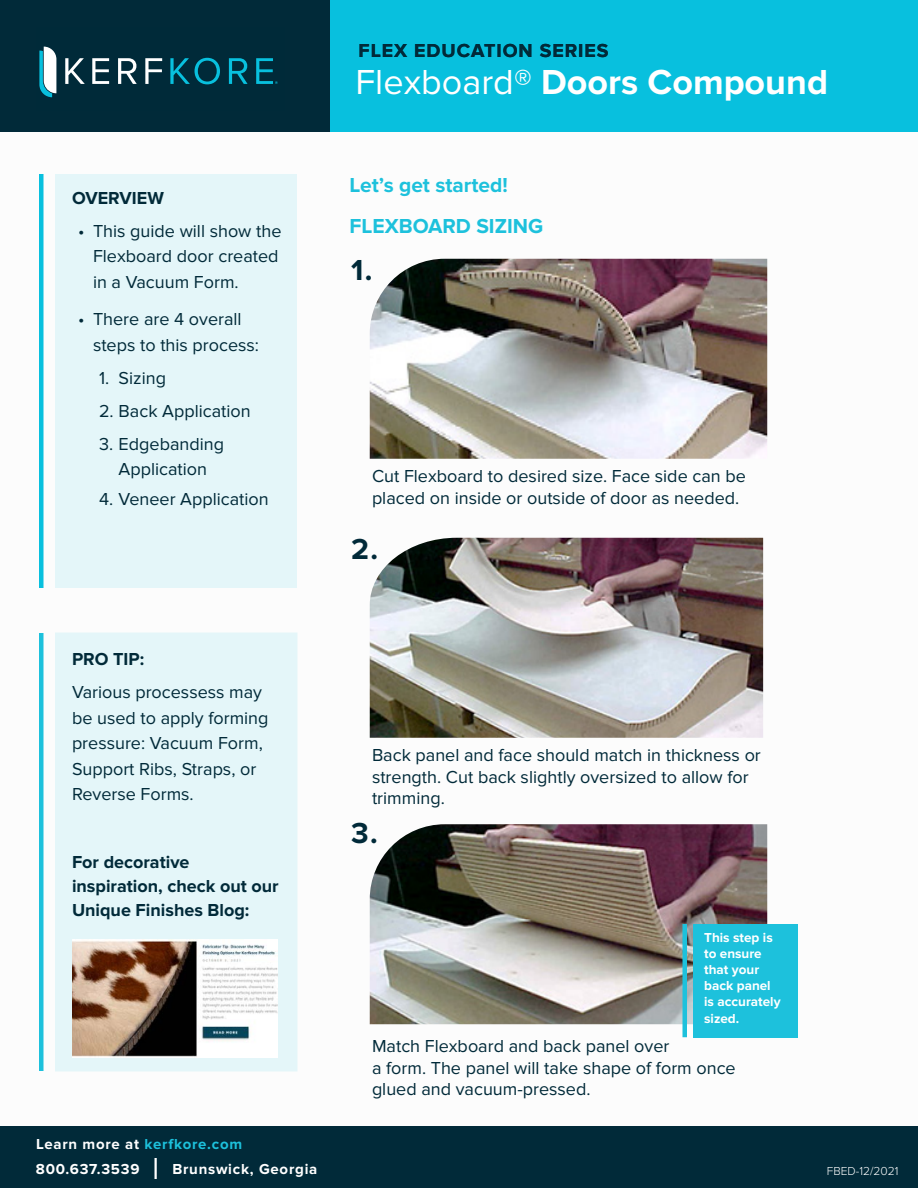
<style>
.page{position:relative;width:918px;height:1188px;background:#fff}
.page>*{position:absolute;margin:0;border:0;box-sizing:border-box;transform-origin:0 0}
.t1{font:700 36px "Proxima Nova";color:#fff}
.t2{font:700 30px "Proxima Nova";color:#012a39}
.Paragraph_Style_1{font:700 21px "Proxima Nova";color:#1dc1dc}
.t3{font:700 19.5px "Proxima Nova";letter-spacing:.05em;color:#012a39}
.Paragraph_Style_1-2{font:18px/25.5px "Proxima Nova";color:#012a39}
.t4{font:700 18px/24px "Proxima Nova";color:#012a39}
.t5{font:700 15px "Proxima Nova";letter-spacing:.05em;color:#fff}
.t6{font:700 15px "Proxima Nova";letter-spacing:.05em;color:#1dc1dc}
.Paragraph_Style_1-3{font:700 13.5px/16.2px "Proxima Nova";color:#fff}
.t7{font:300 12px "Proxima Nova";color:#fff}
.s1{font-weight:400}
.s2{color:#fff}
</style>
<div class="page">
<div style="left:55px;top:174px;width:242px;height:414px;background:#e4f6f9"></div>
<div style="left:312px;top:0;width:606px;height:132px;background:#08c0de"></div>
<div style="left:0;top:0;width:330px;height:132px;background:#012a39"></div>
<div style="left:39px;top:174px;width:5px;height:414px;background:#08c0de"></div>
<div style="left:0;top:1126px;width:918px;height:62px;background:#012a39"></div>
<div style="left:39px;top:633px;width:5px;height:438px;background:#1dc1dc"></div>
<div style="left:55px;top:633px;width:242px;height:438px;background:#e4f6f9"></div>
<img style="left:370px;top:259px;width:397px;height:200px">
<img style="left:370px;top:824px;width:397px;height:200px">
<div style="left:693px;top:924px;width:105px;height:113px;background:#1dc1dc"></div>
<div style="left:682px;top:924px;width:5px;height:113px;background:#1dc1dc"></div>
<img style="left:370px;top:538px;width:393px;height:200px">
<hr style="left:154px;top:1158px;width:3px;height:21px;background:#fff">
<svg style="left:65px;top:58px;width:20px;height:26px"></svg>
<svg style="left:92px;top:58px;width:17px;height:26px"></svg>
<svg style="left:118px;top:58px;width:19px;height:26px"></svg>
<svg style="left:145px;top:58px;width:17px;height:26px"></svg>
<svg style="left:170px;top:58px;width:50px;height:26px"></svg>
<svg style="left:229px;top:58px;width:19px;height:26px"></svg>
<svg style="left:39px;top:47px;width:17px;height:50px"></svg>
<svg style="left:256px;top:58px;width:22px;height:26px"></svg>
<img style="left:72px;top:939px;width:206px;height:119px">
<p class="t3" style="left:359px;top:39px;width:252px">FLEX EDUCATION SERIES</p>
<p class="t4" style="left:72px;top:186px;width:93px">OVERVIEW</p>
<p class="Paragraph_Style_1-2" style="left:93px;top:218px;width:190px;text-indent:-15px">• This guide will show the<br>Flexboard door created in a Vacuum Form.</p>
<p class="Paragraph_Style_1-2" style="left:93px;top:307px;width:168px;text-indent:-15px">• There are 4 overall steps to this process:</p>
<p class="Paragraph_Style_1-2" style="left:99px;top:365px;width:69px">1. Sizing</p>
<p class="Paragraph_Style_1-2" style="left:99px;top:398px;width:153px">2. Back Application</p>
<p class="Paragraph_Style_1-2" style="left:99px;top:431px;width:127px;text-align:center">3. Edgebanding<br>Application</p>
<p class="Paragraph_Style_1-2" style="left:99px;top:487px;width:171px">4. Veneer Application</p>
<p class="t4" style="left:72px;top:648px;width:74px">PRO TIP:</p>
<p class="Paragraph_Style_1-2" style="left:72px;top:680px;width:198px">Various processess may be used to apply forming pressure: Vacuum Form,<br>Support Ribs, Straps, or<br>Reverse Forms.</p>
<p class="t4" style="left:72px;top:850px;width:208px">For decorative inspiration, check out our<br>Unique Finishes Blog:</p>
<p class="t1" style="left:356px;top:62px;width:474px"><span class="s1">Flexboard®</span> Doors Compound</p>
<p class="Paragraph_Style_1" style="left:350px;top:173px;width:160px">Let’s get started!</p>
<p class="Paragraph_Style_1" style="left:350px;top:214px;width:195px">FLEXBOARD SIZING</p>
<p class="t2" style="left:351px;top:253px;width:23px">1.</p>
<p class="Paragraph_Style_1-2" style="left:372px;top:466px;width:375px;line-height:21.6px">Cut Flexboard to desired size. Face side can be placed on inside or outside of door as needed.</p>
<p class="t2" style="left:351px;top:532px;width:29px">2.</p>
<p class="Paragraph_Style_1-2" style="left:372px;top:745px;width:390px;line-height:21.6px">Back panel and face should match in thickness or strength. Cut back slightly oversized to allow for trimming.</p>
<p class="t2" style="left:351px;top:815px;width:28px">3.</p>
<p class="Paragraph_Style_1-3" style="left:704px;top:929px;width:78px">This step is to ensure that your back panel is accurately sized.</p>
<p class="Paragraph_Style_1-2" style="left:372px;top:1034px;width:299px">Match Flexboard and back panel over</p>
<p class="Paragraph_Style_1-2" style="left:372px;top:1057px;width:365px;line-height:21.6px">a form. The panel will take shape of form once glued and vacuum-pressed.</p>
<p class="t6" style="left:36px;top:1135px;width:208px"><span class="s2">Learn more at</span> kerfkore.com</p>
<p class="t5" style="left:36px;top:1161px;width:105px">800.637.3539</p>
<p class="t5" style="left:172px;top:1161px;width:146px">Brunswick, Georgia</p>
<p class="t7" style="left:827px;top:1162px;width:73px">FBED-12/2021</p>
</div>
